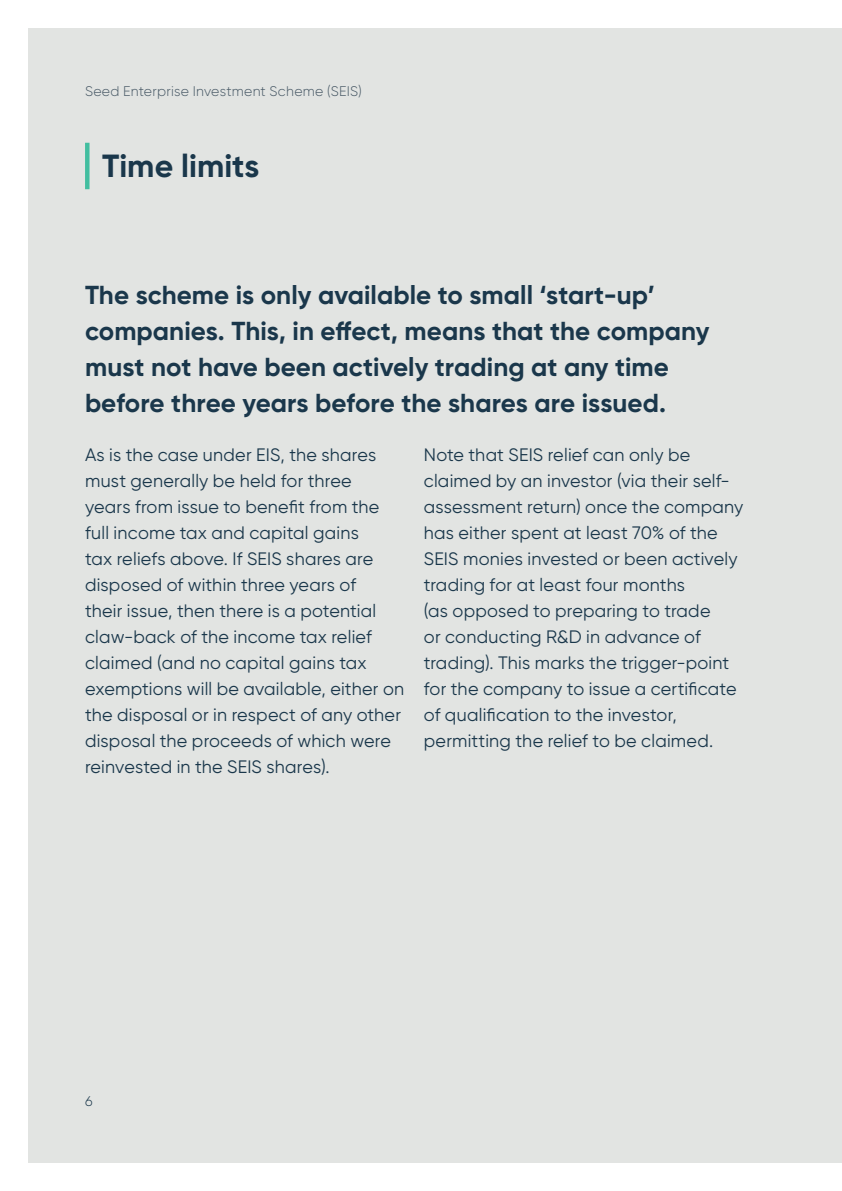
<style>
.page{position:relative;width:842px;height:1191px;background:#fff}
.page>*{position:absolute;margin:0;border:0;box-sizing:border-box;transform-origin:0 0}
.Heading_1{font:700 32px "Gilroy";color:#1a374b}
.Intro_paragraph{font:700 26px/36px "Gilroy";color:#1a374b}
.Body_copy{font:18px/26px "Gilroy";letter-spacing:.01em;color:#1a374b}
.Header_L{font:300 14px "Gilroy";letter-spacing:.015em;color:#475865}
.t1{font:300 14px "Gilroy";color:#1a374b}
</style>
<div class="page">
<div style="left:28px;top:28px;width:814px;height:1134px;background:#e2e4e2"></div>
<div style="left:85px;top:143px;width:5px;height:46px;background:#42bea0"></div>
<p class="Header_L" style="left:85px;top:83px;width:278px">Seed Enterprise Investment Scheme (SEIS)</p>
<p class="Heading_1" style="left:102px;top:146px;width:159px">Time limits</p>
<p class="Intro_paragraph" style="left:85px;top:277px;width:626px">The scheme is only available to small ‘start-up’ companies. This, in effect, means that the company must not have been actively trading at any time before three years before the shares are issued.</p>
<p class="Body_copy" style="left:85px;top:441px;width:321px">As is the case under EIS, the shares must generally be held for three<br>years from issue to benefit from the full income tax and capital gains<br>tax reliefs above. If SEIS shares are disposed of within three years of<br>their issue, then there is a potential claw-back of the income tax relief claimed (and no capital gains tax exemptions will be available, either on the disposal or in respect of any other disposal the proceeds of which were reinvested in the SEIS shares).</p>
<p class="Body_copy" style="left:424px;top:441px;width:321px">Note that SEIS relief can only be claimed by an investor (via their self&shy;assessment return) once the company has either spent at least 70% of the SEIS monies invested or been actively trading for at least four months<br>(as opposed to preparing to trade<br>or conducting R&amp;D in advance of trading). This marks the trigger-point for the company to issue a certificate of qualification to the investor, permitting the relief to be claimed.</p>
<p class="t1" style="left:85px;top:1092px;width:9px">6</p>
</div>
